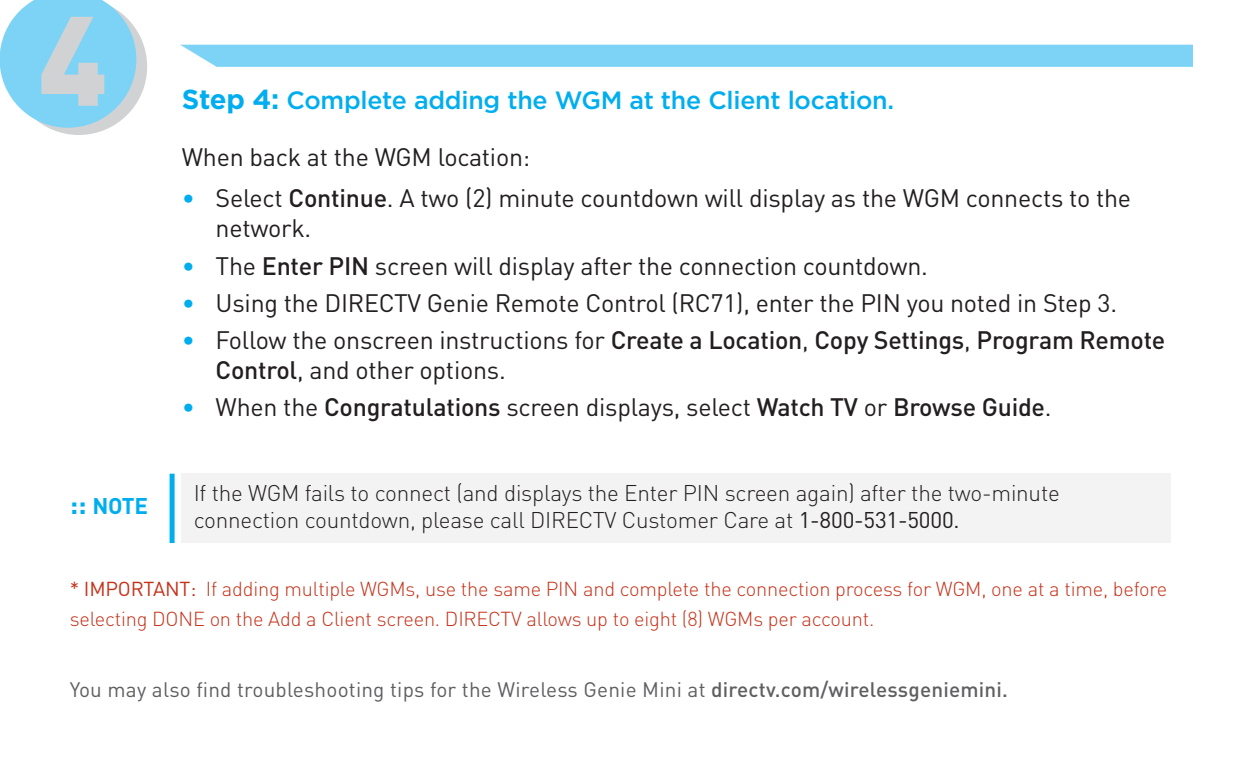
<style>
.page{position:relative;width:1260px;height:765px;background:#fff}
.page>*{position:absolute;margin:0;border:0;box-sizing:border-box;transform-origin:0 0}
.t1{font:900 125px "DIN";color:#d1d2d4}
.t2{font:25px/30px "DIN";letter-spacing:-.01em;color:#231f20}
.t3{font:500 25px "DIN";letter-spacing:-.01em;color:#231f20}
.t4{font:500 25px "Gotham";letter-spacing:-.01em;color:#00aeef}
.t5{font:300 22.5px/27px "DIN";letter-spacing:-.01em;color:#231f20}
.t6{font:700 22.5px "DIN";color:#00aeef}
.t7{font:20.75px "DIN";letter-spacing:.01em;color:#5f5f62}
.t8{font:300 20px/30px "DIN";letter-spacing:-.01em;color:#c5321a}
.s1{font-size:27.5px}
.s2{font-weight:700;font-size:27.5px}
.s3{color:#00aeef}
.s4{font-weight:500}
.s5{font-weight:400;color:#00aeef}
.s6{font-weight:400}
</style>
<div class="page">
<div style="left:181px;top:45px;width:1012px;height:22px;background:#7cd3f6"></div>
<svg style="left:0;top:0;width:147px;height:135px"></svg>
<div style="left:182px;top:474px;width:989px;height:69px;background:#f3f3f4"></div>
<div style="left:170px;top:474px;width:5px;height:69px;background:#00aeef"></div>
<p class="t1" style="left:38px;top:-23px;width:71px">4</p>
<p class="t6" style="left:70px;top:491px;width:80px"><span class="s1">::</span> NOTE</p>
<p class="t4" style="left:182px;top:86px;width:714px"><span class="s2">Step 4:</span> Complete adding the WGM at the Client location.</p>
<p class="t2" style="left:182px;top:142px;width:350px">When back at the WGM location:</p>
<p class="t2" style="left:216px;top:183px;width:917px;text-indent:-34px"><span class="s3">•</span> Select <span class="s4">Continue</span>. A two (2) minute countdown will display as the WGM connects to the network.</p>
<p class="t2" style="left:182px;top:250px;width:748px"><span class="s3">•</span> The <span class="s4">Enter PIN</span> screen will display after the connection countdown.</p>
<p class="t2" style="left:182px;top:287px;width:937px"><span class="s3">•</span> Using the DIRECTV Genie Remote Control (RC71), enter the PIN you noted in Step 3.</p>
<p class="t2" style="left:216px;top:325px;width:951px;text-indent:-34px"><span class="s3">•</span> Follow the onscreen instructions for <span class="s4">Create a Location</span>, <span class="s4">Copy Settings</span>, <span class="s4">Program Remote<br>Control</span>, and other options.</p>
<p class="t3" style="left:182px;top:391px;width:871px"><span class="s5">•</span> <span class="s6">When the</span> Congratulations <span class="s6">screen displays, select</span> Watch TV <span class="s6">or</span> Browse Guide<span class="s6">.</span></p>
<p class="t5" style="left:194px;top:479px;width:868px">If the WGM fails to connect (and displays the Enter PIN screen again) after the two-minute connection countdown, please call DIRECTV Customer Care at <span class="s6">1-800-531-5000.</span></p>
<p class="t8" style="left:70px;top:574px;width:1099px"><span class="s6">* IMPORTANT:</span> If adding multiple WGMs, use the same PIN and complete the connection process for WGM, one at a time, before selecting DONE on the Add a Client screen. DIRECTV allows up to eight (8) WGMs per account.</p>
<p class="t7" style="left:70px;top:677px;width:940px">You may also find troubleshooting tips for the Wireless Genie Mini at <span class="s4">directv.com/wirelessgeniemini.</span></p>
</div>
